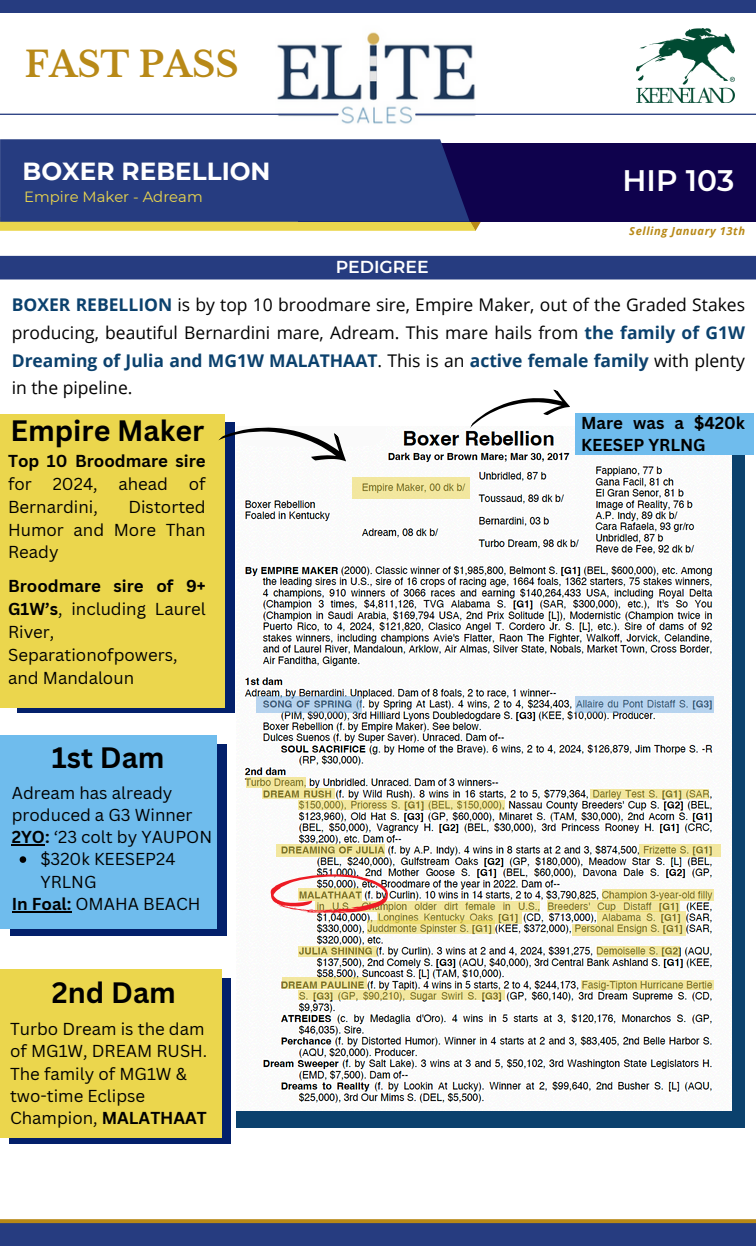
<style>
.page{position:relative;width:756px;height:1246px;background:#fff}
.page>*{position:absolute;margin:0;border:0;box-sizing:border-box;transform-origin:0 0}
.t1{font:700 35px "Libre Baskerville";color:#b88917}
.t2{font:600 29.57px "Montserrat";color:#fff}
.t3{font:700 28.7px "Canva Sans";color:#000}
.t4{font:700 24.68px "Montserrat";color:#fff}
.t5{font:17.5px/27.7px "Open Sans";color:#000;text-align:justify}
.t6{font:600 17.32px "Montserrat";color:#fff}
.t7{font:16.8px/22.9px "Canva Sans";color:#000}
.t8{font:700 16.8px/22.4px "Canva Sans";color:#000}
.t9{font:14.88px "Montserrat";color:#ebd64d}
.t10{font:italic 700 11.2px "Open Sans";letter-spacing:.05em;color:#b88917}
.s1{font-weight:700;color:#0b416d}
.s2{font-weight:700}
</style>
<div class="page">
<img style="left:276px;top:32px;width:199px;height:92px">
<hr style="left:415px;top:114px;width:341px;height:1px;background:#263c80">
<div style="left:0;top:0;width:756px;height:12px;background:#263c80"></div>
<div style="left:0;top:1223px;width:756px;height:22px;background:#263c80"></div>
<hr style="left:0;top:114px;width:339px;height:1px;background:#263c80">
<svg style="left:0;top:1219px;width:756px;height:4px;background:#bb8e21"></svg>
<svg style="left:0;top:222px;width:481px;height:9px;background:#ebd651"></svg>
<div style="left:298px;top:143px;width:458px;height:79px;background:#0f024d"></div>
<div style="left:0;top:139px;width:470px;height:83px;background:#263c80"></div>
<div style="left:237px;top:444px;width:508px;height:683px;background:#0b416d"></div>
<div style="left:0;top:256px;width:756px;height:23px;background:#263c80"></div>
<img style="left:636px;top:29px;width:98px;height:73px">
<img style="left:237px;top:426px;width:494px;height:684px">
<div style="left:17px;top:422px;width:218px;height:291px;background:#03206b"></div>
<div style="left:0;top:414px;width:225px;height:293px;background:#ebd64d"></div>
<div style="left:10px;top:744px;width:216px;height:191px;background:#03206b"></div>
<div style="left:0;top:735px;width:216px;height:193px;background:#6fbced"></div>
<div style="left:9px;top:977px;width:221px;height:166px;background:#03206b"></div>
<div style="left:0;top:969px;width:221px;height:169px;background:#ebd64d"></div>
<svg style="left:354px;top:478px;width:116px;height:21px;background:#e5da91"></svg>
<svg style="left:576px;top:697px;width:138px;height:16px;background:#a2bfda"></svg>
<svg style="left:257px;top:697px;width:105px;height:16px;background:#9ebad5"></svg>
<svg style="left:247px;top:777px;width:59px;height:11px"></svg>
<svg style="left:262px;top:788px;width:73px;height:10px"></svg>
<svg style="left:590px;top:788px;width:119px;height:10px"></svg>
<svg style="left:298px;top:799px;width:207px;height:10px;background:#d6cc8b"></svg>
<svg style="left:276px;top:843px;width:109px;height:13px"></svg>
<svg style="left:639px;top:843px;width:81px;height:13px"></svg>
<svg style="left:603px;top:889px;width:111px;height:12px"></svg>
<svg style="left:389px;top:901px;width:151px;height:11px;background:#dcd189"></svg>
<svg style="left:547px;top:900px;width:133px;height:12px;background:#d9ce83"></svg>
<svg style="left:377px;top:912px;width:144px;height:11px"></svg>
<svg style="left:598px;top:911px;width:88px;height:12px"></svg>
<svg style="left:367px;top:920px;width:127px;height:14px;background:#d8cc7b"></svg>
<svg style="left:572px;top:923px;width:114px;height:12px"></svg>
<svg style="left:298px;top:945px;width:79px;height:11px"></svg>
<svg style="left:598px;top:945px;width:82px;height:11px"></svg>
<svg style="left:282px;top:977px;width:85px;height:11px"></svg>
<svg style="left:582px;top:980px;width:132px;height:10px"></svg>
<svg style="left:298px;top:990px;width:206px;height:9px;background:#d6cb82"></svg>
<div style="left:576px;top:413px;width:178px;height:42px;background:#6fbced"></div>
<img style="left:470px;top:389px;width:104px;height:74px">
<img style="left:270px;top:870px;width:119px;height:44px">
<svg style="left:218px;top:426px;width:136px;height:90px"></svg>
<hr style="left:12px;top:844px;width:33px;height:2px;background:#000">
<svg style="left:20px;top:856px;width:6px;height:7px"></svg>
<hr style="left:12px;top:911px;width:59px;height:1px;background:#000">
<h1 class="t1" style="left:25px;top:43px;width:215px">FAST PASS</h1>
<p class="t4" style="left:23px;top:156px;width:249px">BOXER REBELLION</p>
<h4 class="t9" style="left:24px;top:188px;width:180px">Empire Maker - Adream</h4>
<p class="t6" style="left:336px;top:256px;width:95px">PEDIGREE</p>
<p class="t2" style="left:623px;top:162px;width:113px">HIP 103</p>
<p class="t10" style="left:629px;top:222px;width:117px">Selling January 13th</p>
<p class="t5" style="left:12px;top:291px;width:735px"><span class="s1">BOXER REBELLION</span> is by top 10 broodmare sire, Empire Maker, out of the Graded Stakes producing, beautiful Bernardini mare, Adream. This mare hails from <span class="s1">the family of G1W Dreaming of Julia and MG1W MALATHAAT</span>. This is an <span class="s1">active female family</span> with plenty in the pipeline.</p>
<h2 class="t3" style="left:11px;top:410px;width:195px">Empire Maker</h2>
<p class="t7" style="left:8px;top:449px;width:199px;text-align:justify"><span class="s2">Top 10 Broodmare sire </span>for 2024, ahead of Bernardini,</p>
<p class="t7" style="left:8px;top:494px;width:199px;text-align:justify;text-indent:120px">Distorted Humor and More Than Ready</p>
<p class="t7" style="left:8px;top:574px;width:199px"><span class="s2">Broodmare sire of 9+<br>G1W’s</span>, including Laurel<br>River,<br>Separationofpowers, and Mandaloun</p>
<h5 class="t3" style="left:52px;top:737px;width:114px">1st Dam</h5>
<p class="t7" style="left:12px;top:781px;width:182px;line-height:22.4px">Adream has already produced a G3 Winner</p>
<p class="t7" style="left:12px;top:825px;width:202px"><span class="s2">2YO:</span> ‘23 colt by YAUPON</p>
<p class="t7" style="left:40px;top:847px;width:137px;line-height:22.4px">$320k KEESEP24<br>YRLNG</p>
<h6 class="t7" style="left:12px;top:892px;width:190px"><span class="s2">In Foal:</span> OMAHA BEACH</h6>
<h3 class="t3" style="left:52px;top:972px;width:126px">2nd Dam</h3>
<p class="t7" style="left:10px;top:1017px;width:199px;line-height:22.4px">Turbo Dream is the dam of MG1W, DREAM RUSH.</p>
<p class="t7" style="left:10px;top:1062px;width:198px;line-height:22.4px">The family of MG1W &amp; two-time Eclipse<br>Champion, <span class="s2">MALATHAAT</span></p>
<p class="t8" style="left:581px;top:411px;width:165px">Mare was a $420k<br>KEESEP YRLNG</p>
</div>
